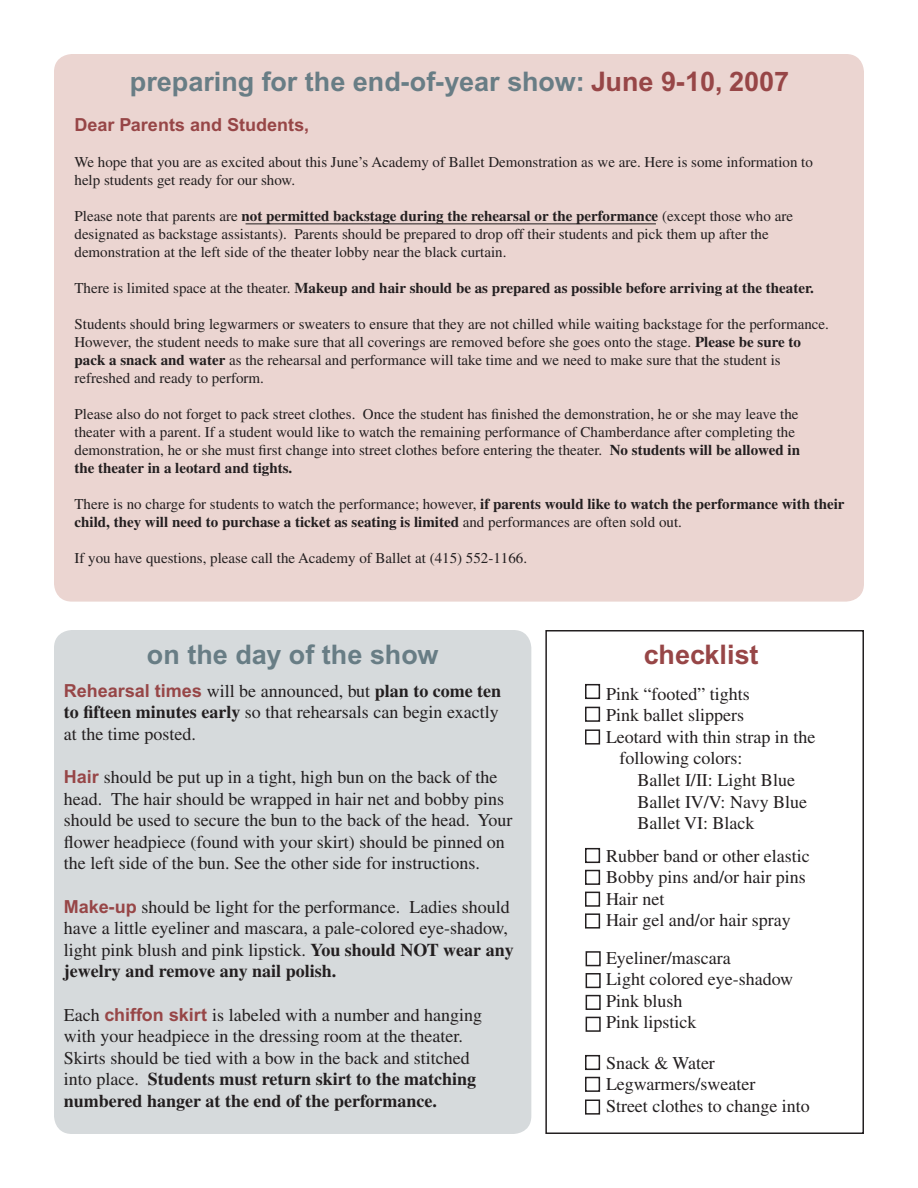
<style>
.page{position:relative;width:918px;height:1188px;background:#fff}
.page>*{position:absolute;margin:0;border:0;box-sizing:border-box;transform-origin:0 0}
.t1{font:700 27px "Arial";color:#687d85}
.t2{font:700 27px "Arial";color:#974647}
.t3{font:18px/21.6px "Times";color:#231f20}
.t4{font:700 18px "Arial";color:#974647}
.t5{font:15px/18px "Times";color:#231f20}
.t6{font:700 15px/18px "Times";color:#231f20}
.s1{color:#974647}
.s2{font-weight:700}
.s3{font-weight:400}
.s4{font-family:"Arial";font-weight:700;color:#974647}
</style>
<div class="page">
<div style="left:545px;top:630px;width:319px;height:504px;border:2px solid #231f20"></div>
<div style="left:54px;top:54px;width:810px;height:548px;background:#ebd5d1"></div>
<div style="left:54px;top:630px;width:477px;height:504px;background:#d6dadc"></div>
<div style="left:585px;top:913px;width:15px;height:16px;border:2px solid #231f20"></div>
<div style="left:585px;top:892px;width:15px;height:15px;border:2px solid #231f20"></div>
<div style="left:585px;top:870px;width:15px;height:15px;border:2px solid #231f20"></div>
<div style="left:585px;top:848px;width:15px;height:15px;border:2px solid #231f20"></div>
<div style="left:585px;top:707px;width:15px;height:15px;border:2px solid #231f20"></div>
<div style="left:585px;top:729px;width:15px;height:16px;border:2px solid #231f20"></div>
<div style="left:585px;top:684px;width:15px;height:15px;border:2px solid #231f20"></div>
<div style="left:586px;top:1017px;width:15px;height:15px;border:2px solid #231f20"></div>
<div style="left:586px;top:995px;width:15px;height:15px;border:2px solid #231f20"></div>
<div style="left:586px;top:973px;width:15px;height:15px;border:2px solid #231f20"></div>
<div style="left:586px;top:951px;width:15px;height:15px;border:2px solid #231f20"></div>
<div style="left:585px;top:1077px;width:15px;height:15px;border:2px solid #231f20"></div>
<div style="left:585px;top:1055px;width:15px;height:15px;border:2px solid #231f20"></div>
<div style="left:585px;top:1100px;width:15px;height:15px;border:2px solid #231f20"></div>
<hr style="left:246px;top:224px;width:410px;height:1px;background:#231f20">
<h1 class="t1" style="left:130px;top:66px;width:661px">preparing for the end-of-year show: <span class="s1">June 9-10, 2007</span></h1>
<p class="t4" style="left:75px;top:114px;width:236px">Dear Parents and Students,</p>
<p class="t5" style="left:75px;top:153px;width:740px">We hope that you are as excited about this June’s Academy of Ballet Demonstration as we are. Here is some information to help students get ready for our show.</p>
<p class="t5" style="left:75px;top:207px;width:720px">Please note that parents are <span class="s2">not permitted backstage during the rehearsal or the performance</span> (except those who are designated as backstage assistants). Parents should be prepared to drop off their students and pick them up after the demonstration at the left side of the theater lobby near the black curtain.</p>
<p class="t6" style="left:75px;top:279px;width:741px"><span class="s3">There is limited space at the theater.</span> Makeup and hair should be as prepared as possible before arriving at the theater.</p>
<p class="t5" style="left:75px;top:315px;width:756px">Students should bring legwarmers or sweaters to ensure that they are not chilled while waiting backstage for the performance.<br>However, the student needs to make sure that all coverings are removed before she goes onto the stage. <span class="s2">Please be sure to pack a snack and water</span> as the rehearsal and performance will take time and we need to make sure that the student is refreshed and ready to perform.</p>
<p class="t5" style="left:75px;top:405px;width:727px">Please also do not forget to pack street clothes. Once the student has finished the demonstration, he or she may leave the theater with a parent. If a student would like to watch the remaining performance of Chamberdance after completing the demonstration, he or she must first change into street clothes before entering the theater. <span class="s2">No students will be allowed in the theater in a leotard and tights.</span></p>
<p class="t6" style="left:75px;top:495px;width:772px"><span class="s3">There is no charge for students to watch the performance; however,</span> if parents would like to watch the performance with their child, they will need to purchase a ticket as seating is limited <span class="s3">and performances are often sold out.</span></p>
<p class="t5" style="left:75px;top:549px;width:454px">If you have questions, please call the Academy of Ballet at (415) 552-1166.</p>
<h1 class="t1" style="left:147px;top:639px;width:293px">on the day of the show</h1>
<p class="t3" style="left:64px;top:680px;width:439px"><span class="s4">Rehearsal times</span> will be announced, but <span class="s2">plan to come ten to fifteen minutes early</span> so that rehearsals can begin exactly at the time posted.</p>
<p class="t3" style="left:64px;top:766px;width:450px"><span class="s4">Hair</span> should be put up in a tight, high bun on the back of the head. The hair should be wrapped in hair net and bobby pins should be used to secure the bun to the back of the head. Your flower headpiece (found with your skirt) should be pinned on the left side of the bun. See the other side for instructions.</p>
<p class="t3" style="left:64px;top:896px;width:451px"><span class="s4">Make-up</span> should be light for the performance. Ladies should have a little eyeliner and mascara, a pale-colored eye-shadow, light pink blush and pink lipstick. <span class="s2">You should NOT wear any jewelry and remove any nail polish.</span></p>
<p class="t3" style="left:64px;top:1004px;width:420px">Each <span class="s4">chiffon skirt</span> is labeled with a number and hanging with your headpiece in the dressing room at the theater.<br>Skirts should be tied with a bow in the back and stitched into place. <span class="s2">Students must return skirt to the matching numbered hanger at the end of the performance.</span></p>
<h1 class="t2" style="left:644px;top:639px;width:116px">checklist</h1>
<p class="t3" style="left:606px;top:683px;width:145px">Pink “footed” tights</p>
<p class="t3" style="left:606px;top:704px;width:140px">Pink ballet slippers</p>
<p class="t3" style="left:606px;top:726px;width:211px">Leotard with thin strap in the</p>
<p class="t3" style="left:620px;top:747px;width:125px">following colors:</p>
<p class="t3" style="left:638px;top:769px;width:159px">Ballet I/II: Light Blue</p>
<p class="t3" style="left:638px;top:791px;width:171px">Ballet IV/V: Navy Blue</p>
<p class="t3" style="left:638px;top:812px;width:119px">Ballet VI: Black</p>
<p class="t3" style="left:606px;top:845px;width:205px">Rubber band or other elastic<br>Bobby pins and/or hair pins<br>Hair net<br>Hair gel and/or hair spray</p>
<p class="t3" style="left:606px;top:947px;width:189px">Eyeliner/mascara<br>Light colored eye-shadow<br>Pink blush<br>Pink lipstick</p>
<p class="t3" style="left:606px;top:1052px;width:205px">Snack &amp; Water<br>Legwarmers/sweater<br>Street clothes to change into</p>
</div>
